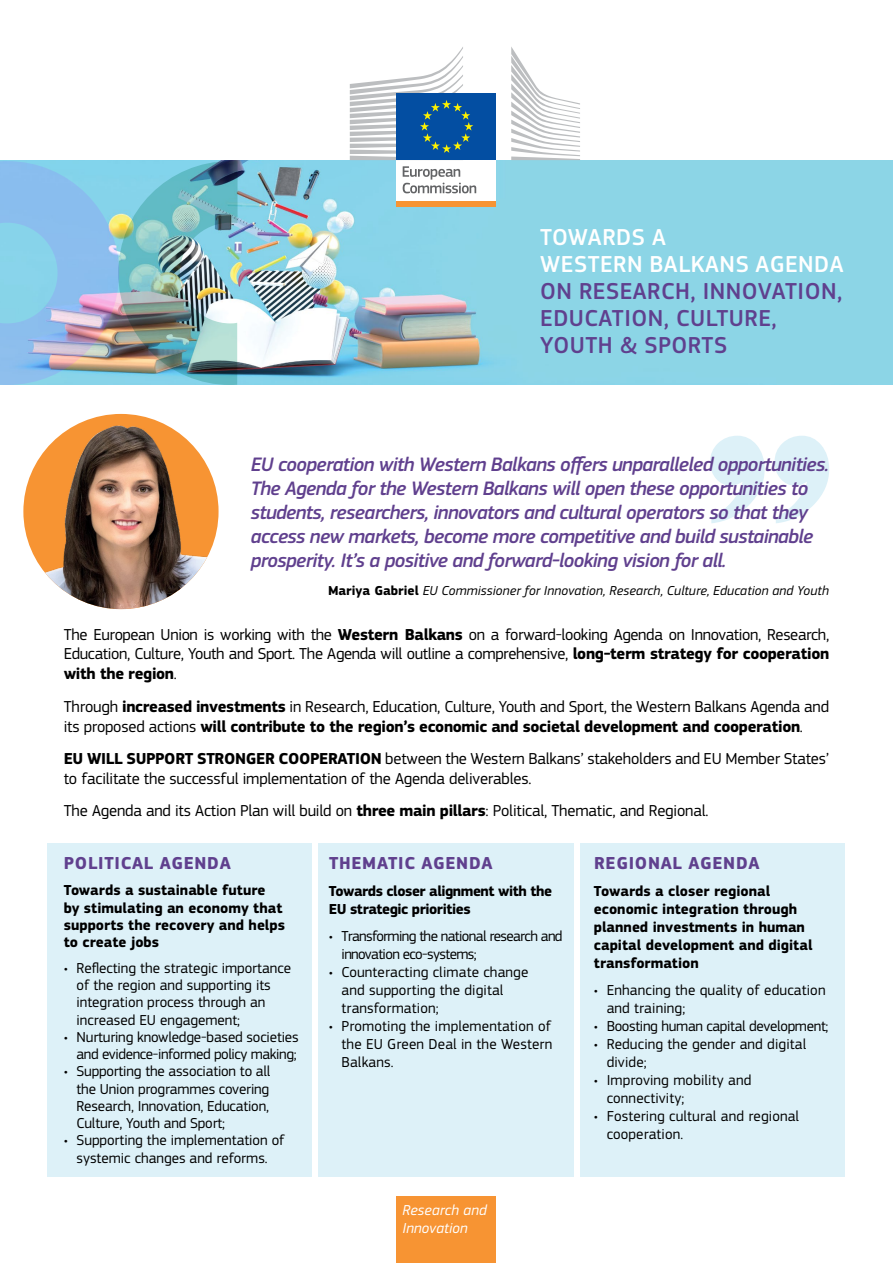
<style>
.page{position:relative;width:893px;height:1263px;background:#fff}
.page>*{position:absolute;margin:0;border:0;box-sizing:border-box;transform-origin:0 0}
.t1{font:500 24px/27px "EC Square Sans Pro";letter-spacing:.02em;color:#60408e}
.t2{font:500 24px/27px "EC Square Sans Pro";letter-spacing:.02em;color:#fff}
.t3{font:italic 500 20.25px/24px "EC Square Sans Pro";letter-spacing:-.03em;color:#60408e}
.t4{font:700 18px "EC Square Sans Pro";letter-spacing:.04em;color:#60408e}
.t5{font:16.5px/19.8px "EC Square Sans Pro";letter-spacing:-.01em;color:#000}
.t6{font:15px/18px "EC Square Sans Pro";color:#000}
.t7{font:700 15px/18px "EC Square Sans Pro";color:#000}
.t8{font:15px/17.2px "EC Square Sans Pro";letter-spacing:-.02em;color:#000;text-align:right}
.t9{font:15px/18px "EC Square Sans Pro";letter-spacing:-.04em;color:#000}
.t10{font:700 15px/18px "EC Square Sans Pro";letter-spacing:-.03em;color:#000}
.t11{font:italic 15px/18px "EC Square Sans Pro";letter-spacing:.01em;color:#fff}
.t12{font:italic 13.5px "EC Square Sans Pro";letter-spacing:.01em;color:#000}
.s1{font-weight:700;font-style:normal}
.s2{font-weight:700}
</style>
<div class="page">
<img style="left:238px;top:160px;width:655px;height:224px">
<div style="left:397px;top:1196px;width:99px;height:67px;background:#f79433"></div>
<svg style="left:774px;top:436px;width:55px;height:87px"></svg>
<svg style="left:710px;top:436px;width:55px;height:87px"></svg>
<img style="left:0;top:160px;width:238px;height:225px">
<div style="left:397px;top:158px;width:99px;height:43px;background:#fff"></div>
<svg style="left:403px;top:166px;width:73px;height:27px"></svg>
<svg style="left:511px;top:47px;width:69px;height:113px"></svg>
<div style="left:397px;top:94px;width:99px;height:66px;background:#034ea2"></div>
<svg style="left:350px;top:47px;width:123px;height:113px"></svg>
<div style="left:397px;top:201px;width:99px;height:6px;background:#f79433"></div>
<div style="left:318px;top:844px;width:256px;height:333px;background:#ddf1f8"></div>
<div style="left:48px;top:844px;width:264px;height:333px;background:#ddf1f8"></div>
<div style="left:580px;top:844px;width:264px;height:333px;background:#ddf1f8"></div>
<img style="left:23px;top:425px;width:196px;height:184px">
<h1 class="t2" style="left:540px;top:224px;width:305px">TOWARDS A<br>WESTERN BALKANS AGENDA</h1>
<h1 class="t1" style="left:540px;top:278px;width:303px">ON RESEARCH, INNOVATION,<br>EDUCATION, CULTURE,<br>YOUTH &amp; SPORTS</h1>
<p class="t3" style="left:251px;top:453px;width:580px">EU cooperation with Western Balkans offers unparalleled opportunities.<br>The Agenda for the Western Balkans will open these opportunities to students, researchers, innovators and cultural operators so that they access new markets, become more competitive and build sustainable prosperity. It’s a positive and forward-looking vision for all.</p>
<p class="t12" style="left:328px;top:582px;width:502px"><span class="s1">Mariya Gabriel</span> EU Commissioner for Innovation, Research, Culture, Education and Youth</p>
<p class="t5" style="left:64px;top:624px;width:767px;text-align:justify">The European Union is working with the <span class="s2">Western Balkans</span> on a forward-looking Agenda on Innovation, Research, Education, Culture, Youth and Sport. The Agenda will outline a comprehensive, <span class="s2">long-term strategy for cooperation with the region</span>.</p>
<p class="t5" style="left:64px;top:696px;width:767px">Through <span class="s2">increased investments</span> in Research, Education, Culture, Youth and Sport, the Western Balkans Agenda and its proposed actions <span class="s2">will contribute to the region’s economic and societal development and cooperation</span>.</p>
<p class="t5" style="left:64px;top:749px;width:767px"><span class="s2">EU WILL SUPPORT STRONGER COOPERATION</span> between the Western Balkans’ stakeholders and EU Member States’ to facilitate the successful implementation of the Agenda deliverables.</p>
<p class="t5" style="left:64px;top:801px;width:646px">The Agenda and its Action Plan will build on <span class="s2">three main pillars</span>: Political, Thematic, and Regional.</p>
<p class="t4" style="left:64px;top:853px;width:168px">POLITICAL AGENDA</p>
<p class="t7" style="left:64px;top:882px;width:223px;line-height:17.2px">Towards a sustainable future<br>by stimulating an economy that supports the recovery and helps to create jobs</p>
<p class="t6" style="left:77px;top:959px;width:216px;line-height:17.2px;text-indent:-13px">• Reflecting the strategic importance of the region and supporting its integration process through an increased EU engagement;</p>
<p class="t8" style="left:64px;top:1028px;width:236px">• Nurturing knowledge-based societies and evidence-informed policy making;</p>
<p class="t6" style="left:77px;top:1063px;width:195px;line-height:17.2px;text-align:justify;text-indent:-13px">• Supporting the association to all the Union programmes covering Research, Innovation, Education, Culture, Youth and Sport;</p>
<p class="t6" style="left:64px;top:1132px;width:222px;line-height:17.2px;text-align:center">• Supporting the implementation of systemic changes and reforms.</p>
<p class="t4" style="left:594px;top:853px;width:167px">REGIONAL AGENDA</p>
<p class="t7" style="left:594px;top:882px;width:220px">Towards a closer regional economic integration through planned investments in human capital development and digital transformation</p>
<p class="t6" style="left:607px;top:981px;width:220px;text-indent:-13px">• Enhancing the quality of education and training;</p>
<p class="t8" style="left:594px;top:1017px;width:236px">• Boosting human capital development;</p>
<p class="t6" style="left:607px;top:1035px;width:201px;text-indent:-13px">• Reducing the gender and digital divide;</p>
<p class="t6" style="left:607px;top:1071px;width:146px;text-indent:-13px">• Improving mobility and connectivity;</p>
<p class="t6" style="left:607px;top:1107px;width:194px;text-indent:-13px">• Fostering cultural and regional cooperation.</p>
<p class="t4" style="left:329px;top:853px;width:165px">THEMATIC AGENDA</p>
<p class="t10" style="left:329px;top:882px;width:225px">Towards closer alignment with the<br>EU strategic priorities</p>
<p class="t9" style="left:342px;top:927px;width:223px;text-indent:-13px">• Transforming the national research and innovation eco-systems;</p>
<p class="t6" style="left:342px;top:963px;width:188px;text-indent:-13px">• Counteracting climate change and supporting the digital transformation;</p>
<p class="t6" style="left:342px;top:1017px;width:212px;text-align:justify;text-indent:-13px">• Promoting the implementation of the EU Green Deal in the Western Balkans.</p>
<p class="t11" style="left:402px;top:1201px;width:86px">Research and<br>Innovation</p>
</div>
